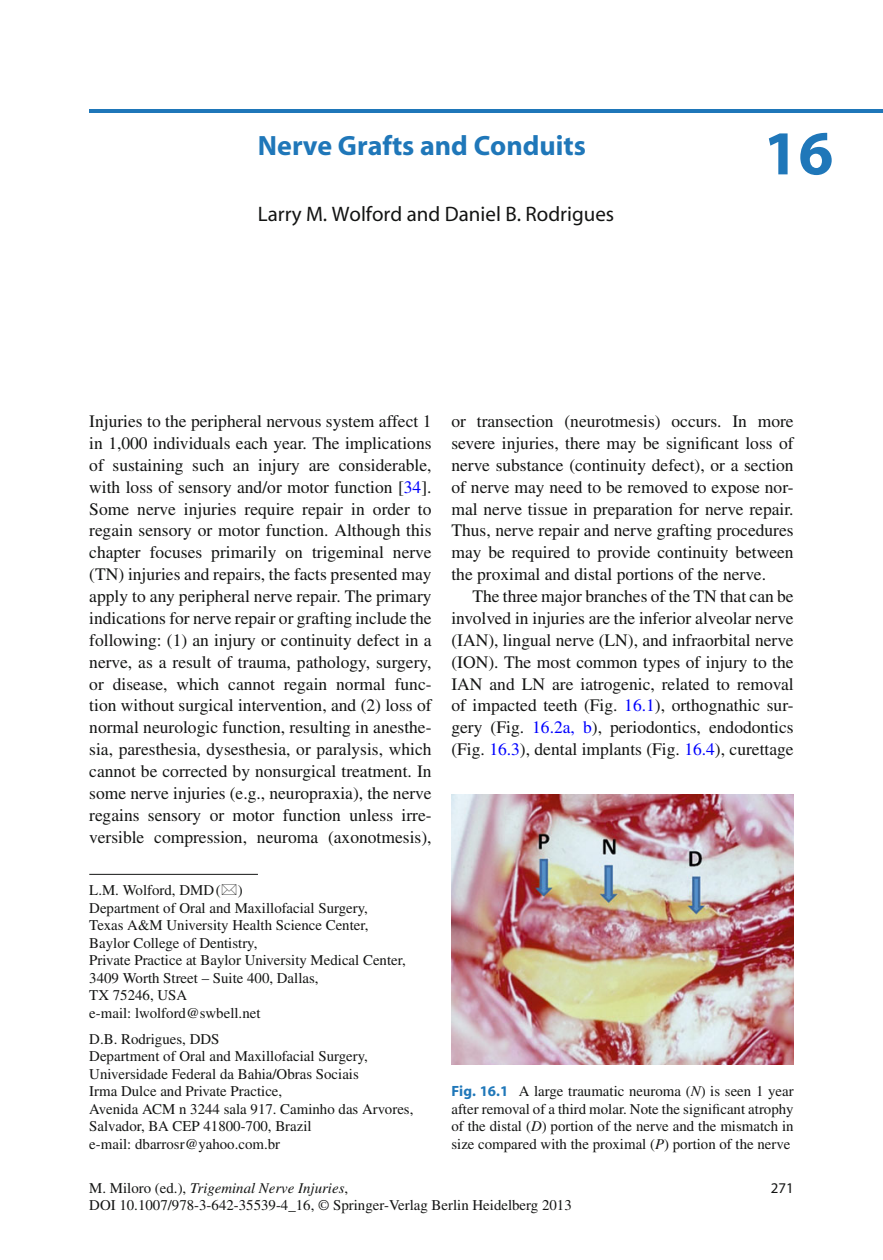
<style>
.page{position:relative;width:883px;height:1260px;background:#fff}
.page>*{position:absolute;margin:0;border:0;box-sizing:border-box;transform-origin:0 0}
.t1{font:700 63px "Myriad";color:#1f77b9}
.t2{font:700 28px "Myriad";color:#1f77b9}
.t3{font:21px "Myriad";color:#131413}
.t4{font:17.5px/21.9px "Times";color:#131413;text-align:justify}
.t5{font:14.88px/17.5px "Times";color:#131413}
.t6{font:italic 14.88px "Times";color:#131413}
.t7{font:14.88px "Myriad";color:#131413}
.s1{color:#00f}
.s2{font-family:"Myriad";font-weight:700;color:#1f77b9}
.s3{font-style:italic}
.s4{font-style:normal}
</style>
<div class="page">
<hr style="left:89px;top:109px;width:794px;height:3px;background:#1f77b9">
<hr style="left:89px;top:874px;width:169px;height:1px;background:#131413">
<img style="left:451px;top:795px;width:343px;height:270px">
<h2 class="t2" style="left:258px;top:135px;width:330px">Nerve Grafts and Conduits</h2>
<p class="t3" style="left:258px;top:206px;width:358px">Larry M. Wolford and Daniel B. Rodrigues</p>
<h1 class="t1" style="left:763px;top:130px;width:71px">16</h1>
<p class="t4" style="left:89px;top:412px;width:344px">Injuries to the peripheral nervous system affect 1 in 1,000 individuals each year. The implications of sustaining such an injury are considerable, with loss of sensory and/or motor function [ <span class="s1">34</span> ] .<br>Some nerve injuries require repair in order to regain sensory or motor function. Although this chapter focuses primarily on trigeminal nerve (TN) injuries and repairs, the facts presented may apply to any peripheral nerve repair. The primary indications for nerve repair or grafting include the following: (1) an injury or continuity defect in a nerve, as a result of trauma, pathology, surgery, or disease, which cannot regain normal func&shy;tion without surgical intervention, and (2) loss of normal neurologic function, resulting in anesthe&shy;sia, paresthesia, dysesthesia, or paralysis, which cannot be corrected by nonsurgical treatment. In some nerve injuries (e.g., neuropraxia), the nerve regains sensory or motor function unless irre&shy;versible compression, neuroma (axonotmesis),</p>
<p class="t4" style="left:451px;top:412px;width:344px">or transection (neurotmesis) occurs. In more severe injuries, there may be signi fi cant loss of nerve substance (continuity defect), or a section of nerve may need to be removed to expose nor&shy;mal nerve tissue in preparation for nerve repair.<br>Thus, nerve repair and nerve grafting procedures may be required to provide continuity between the proximal and distal portions of the nerve.</p>
<p class="t4" style="left:451px;top:587px;width:344px;text-indent:21px">The three major branches of the TN that can be involved in injuries are the inferior alveolar nerve (IAN), lingual nerve (LN), and infraorbital nerve (ION). The most common types of injury to the IAN and LN are iatrogenic, related to removal of impacted teeth (Fig. <span class="s1">16.1</span> ), orthognathic sur&shy;gery (Fig. <span class="s1">16.2a, b</span> ), periodontics, endodontics (Fig. <span class="s1">16.3</span> ), dental implants (Fig. <span class="s1">16.4</span> ), curettage</p>
<p class="t5" style="left:89px;top:883px;width:318px">L. M. Wolford , DMD ( )<br>Department of Oral and Maxillofacial Surgery , Texas A&amp;M University Health Science Center, Baylor College of Dentistry,<br>Private Practice at Baylor University Medical Center , 3409 Worth Street – Suite 400 , Dallas ,<br>TX 75246 , USA<br>e-mail: lwolford@swbell.net</p>
<p class="t5" style="left:89px;top:1032px;width:326px">D. B. Rodrigues , DDS<br>Department of Oral and Maxillofacial Surgery , Universidade Federal da Bahia/Obras Sociais<br>Irma Dulce and Private Practice ,<br>Avenida ACM n 3244 sala 917. Caminho das Arvores , Salvador , BA CEP 41800-700 , Brazil<br>e-mail: dbarrosr@yahoo.com.br</p>
<p class="t5" style="left:451px;top:1084px;width:344px;text-align:justify"><span class="s2">Fig. 16.1</span> A large traumatic neuroma ( <span class="s3">N</span> ) is seen 1 year after removal of a third molar. Note the signi fi cant atrophy of the distal ( <span class="s3">D</span> ) portion of the nerve and the mismatch in size compared with the proximal ( <span class="s3">P</span> ) portion of the nerve</p>
<p class="t6" style="left:89px;top:1182px;width:260px"><span class="s4">M. Miloro (ed.),</span> Trigeminal Nerve Injuries<span class="s4">,</span></p>
<p class="t7" style="left:771px;top:1182px;width:24px">271</p>
<p class="t5" style="left:89px;top:1198px;width:484px">DOI 10.1007/978-3-642-35539-4_16, © Springer-Verlag Berlin Heidelberg 2013</p>
</div>
